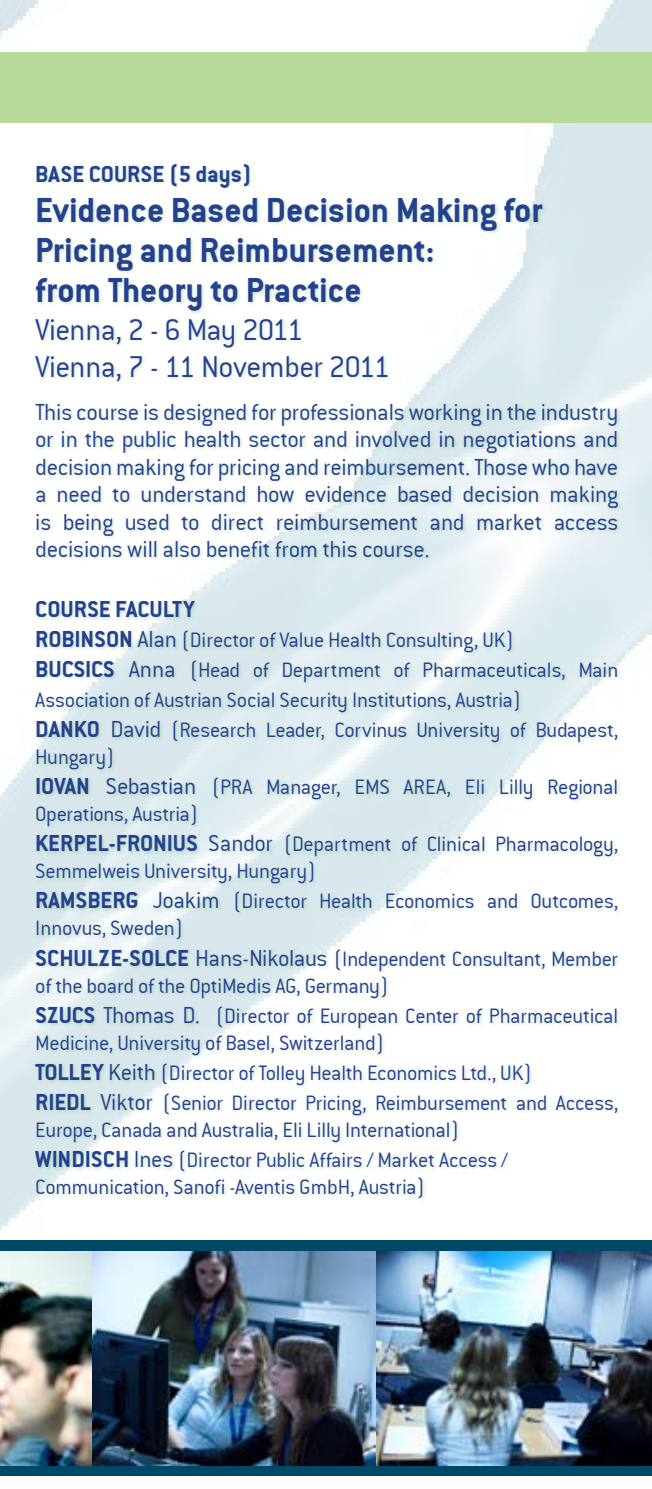
<style>
.page{position:relative;width:652px;height:1489px;background:#fff}
.page>*{position:absolute;margin:0;border:0;box-sizing:border-box;transform-origin:0 0}
.t1{font:37.5px/40px "Conduit ITCTT Bold";color:#24408f}
.t2{font:32.5px/37.5px "Conduit ITCTT Light";letter-spacing:-.02em;color:#24408f}
.t3{font:25px/27.5px "Conduit ITCTT Light";letter-spacing:-.01em;color:#24408f;text-align:justify}
.t4{font:25px "Conduit ITCTT Bold";color:#24408f}
.t5{font:22.5px/30px "Conduit ITCTT Light";letter-spacing:-.015em;color:#24408f}
.s1{font-family:"Conduit ITCTT Bold";font-size:25px}
.s2{font-size:25px}
</style>
<div class="page">
<img style="left:0;top:0;width:652px;height:1476px">
<div style="left:0;top:1240px;width:652px;height:235px;background:#004867"></div>
<img style="left:0;top:1251px;width:652px;height:214px">
<div style="left:0;top:52px;width:652px;height:71px;background:#b7da9b"></div>
<div style="left:32px;top:161px;width:592px;height:1042px;background:#41ad49;opacity:.27"></div>
<p class="t4" style="left:35px;top:159px;width:218px">BASE COURSE (5 days)</p>
<h1 class="t1" style="left:35px;top:189px;width:509px">Evidence Based Decision Making for<br>Pricing and Re-imbursement:<br>from Theory to Practice</h1>
<h2 class="t2" style="left:35px;top:310px;width:356px">Vienna, 2 - 6 May 2011<br>Vienna, 7 - 11 November 2011</h2>
<p class="t3" style="left:35px;top:397px;width:585px">This course is designed for professionals working in the industry or in the public health sector and involved in negotiations and decision making for pricing and reimbursement. Those who have a need to understand how evidence based decision making is being used to direct reimbursement and market access decisions will also benefit from this course.</p>
<p class="t4" style="left:35px;top:594px;width:161px">COURSE FACULTY</p>
<p class="t5" style="left:35px;top:624px;width:585px"><span class="s1">ROBINSON</span> <span class="s2">Alan</span> (Director of Value Health Consulting, UK)<br><span class="s1">BUCSICS</span> <span class="s2">Anna</span> (Head of Department of Pharmaceuticals, Main Association of Austrian Social Security Institutions, Austria)<br><span class="s1">DANKO</span> <span class="s2">David</span> (Research Leader, Corvinus University of Budapest,</p>
<p class="t5" style="left:35px;top:741px;width:585px">Hungary)<br><span class="s1">IOVAN</span> <span class="s2">Sebastian</span> (PRA Manager, EMS AREA, Eli Lilly Regional</p>
<p class="t5" style="left:35px;top:798px;width:585px">Operations, Austria)<br><span class="s1">KERPEL-FRONIUS</span> <span class="s2">Sandor</span> (Department of Clinical Pharmacology,</p>
<p class="t5" style="left:35px;top:855px;width:585px">Semmelweis University, Hungary)<br><span class="s1">RAMSBERG</span> <span class="s2">Joakim</span> (Director Health Economics and Outcomes,</p>
<p class="t5" style="left:35px;top:912px;width:585px">Innovus, Sweden)<br><span class="s1">SCHULZE-SOLCE</span> <span class="s2">Hans-Nikolaus</span> (Independent Consultant, Member</p>
<p class="t5" style="left:35px;top:969px;width:585px">of the board of the OptiMedis AG, Germany)<br><span class="s1">SZUCS</span> <span class="s2">Thomas D.</span> (Director of European Center of Pharmaceutical</p>
<p class="t5" style="left:35px;top:1026px;width:585px">Medicine, University of Basel, Switzerland)<br><span class="s1">TOLLEY</span> <span class="s2">Keith</span> (Director of Tolley Health Economics Ltd., UK)<br><span class="s1">RIEDL</span> <span class="s2">Viktor</span> (Senior Director Pricing, Reimbursement and Access,</p>
<p class="t5" style="left:35px;top:1113px;width:474px">Europe, Canada and Australia, Eli Lilly International)<br><span class="s1">WINDISCH</span> <span class="s2">Ines</span> (Director Public Affairs / Market Access /</p>
<p class="t5" style="left:35px;top:1170px;width:391px">Communication, Sanofi -Aventis GmbH, Austria)</p>
</div>
